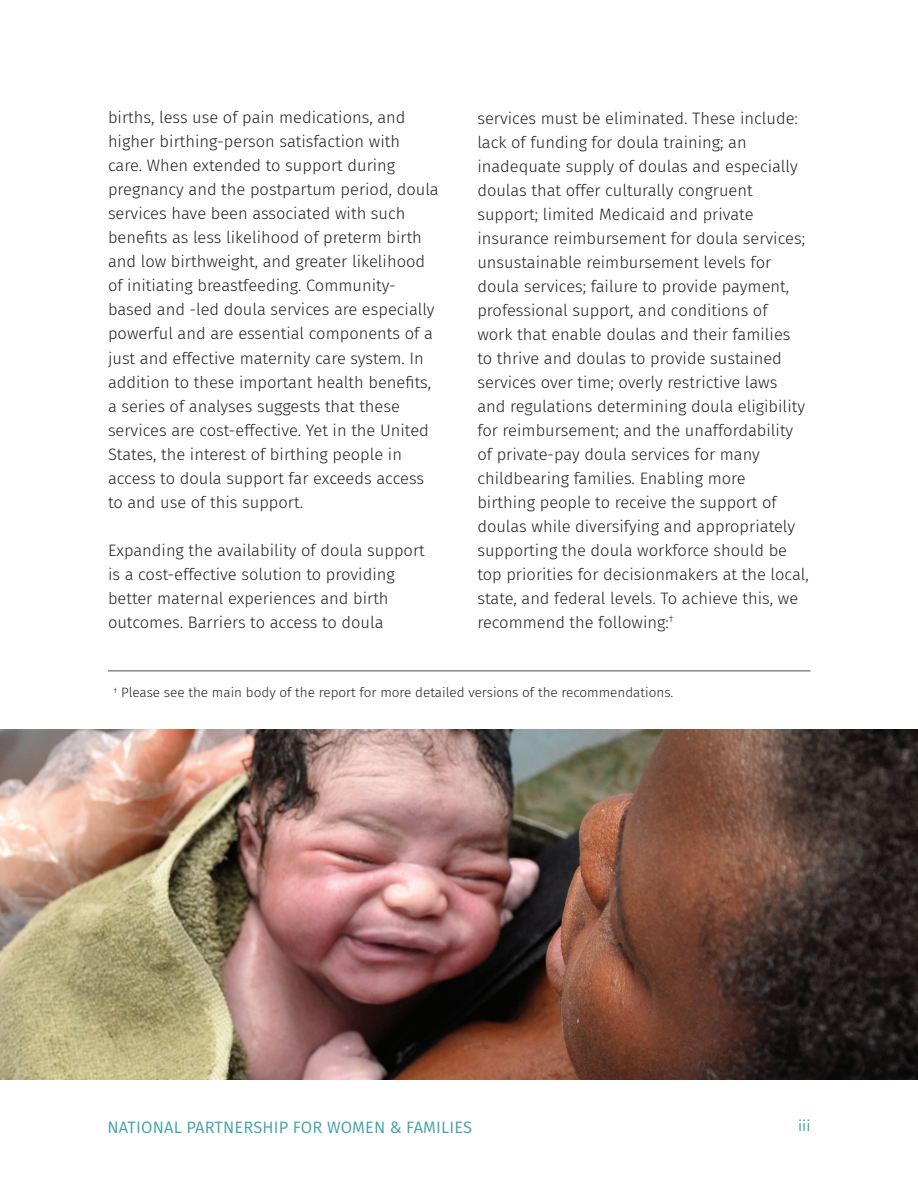
<style>
.page{position:relative;width:918px;height:1188px;background:#fff}
.page>*{position:absolute;margin:0;border:0;box-sizing:border-box;transform-origin:0 0}
.t1{font:300 16.5px/24px "Fira Sans";color:#231f20}
.t2{font:16.5px "Fira Sans";letter-spacing:.01em;color:#42a2aa}
.t3{font:15px "Fira Sans";color:#42a2aa}
.t4{font:300 13.5px "Fira Sans";color:#231f20}
</style>
<div class="page">
<hr style="left:108px;top:670px;width:702px;height:1px;background:#4b4c4d">
<img style="left:0;top:729px;width:918px;height:351px">
<p class="t1" style="left:108px;top:106px;width:332px">births, less use of pain medications, and higher birthing-person satisfaction with<br>care. When extended to support during pregnancy and the postpartum period, doula services have been associated with such benefits as less likelihood of preterm birth and low birthweight, and greater likelihood of initiating breastfeeding. Community&shy;based and -led doula services are especially powerful and are essential components of a just and effective maternity care system. In addition to these important health benefits, a series of analyses suggests that these services are cost-effective. Yet in the United States, the interest of birthing people in access to doula support far exceeds access to and use of this support.</p>
<p class="t1" style="left:108px;top:538px;width:318px">Expanding the availability of doula support is a cost-effective solution to providing better maternal experiences and birth outcomes. Barriers to access to doula</p>
<p class="t1" style="left:477px;top:106px;width:333px">services must be eliminated. These include: lack of funding for doula training; an inadequate supply of doulas and especially doulas that offer culturally congruent support; limited Medicaid and private insurance reimbursement for doula services; unsustainable reimbursement levels for doula services; failure to provide payment, professional support, and conditions of<br>work that enable doulas and their families to thrive and doulas to provide sustained services over time; overly restrictive laws and regulations determining doula eligibility for reimbursement; and the unaffordability of private-pay doula services for many childbearing families. Enabling more<br>birthing people to receive the support of doulas while diversifying and appropriately supporting the doula workforce should be top priorities for decisionmakers at the local, state, and federal levels. To achieve this, we recommend the following:<sup>†</sup></p>
<p class="t4" style="left:113px;top:683px;width:562px"><sup>†</sup> Please see the main body of the report for more detailed versions of the recommendations.</p>
<p class="t2" style="left:107px;top:1115px;width:366px">NATIONAL PARTNERSHIP FOR WOMEN &amp; FAMILIES</p>
<p class="t3" style="left:798px;top:1115px;width:14px">iii</p>
</div>
